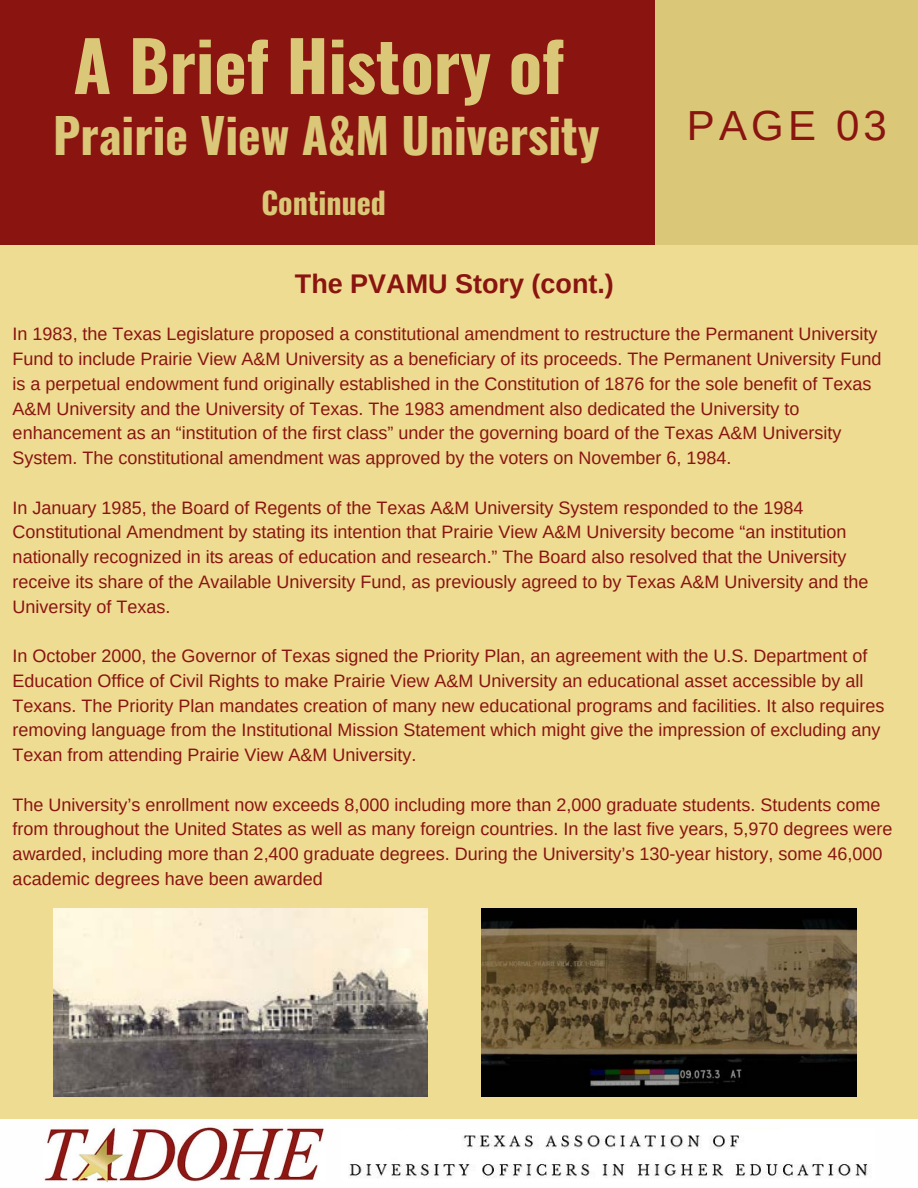
<style>
.page{position:relative;width:918px;height:1188px;background:#eedc93}
.page>*{position:absolute;margin:0;border:0;box-sizing:border-box;transform-origin:0 0}
.t1{font:700 69px "Oswald";color:#dac778}
.t2{font:700 48px "Oswald";color:#dac778}
.t3{font:42px "Arimo";letter-spacing:.1em;color:#891410}
.t4{font:700 30px "Oswald";color:#dac778}
.t5{font:700 27px "Arimo";color:#891410}
.t6{font:18px/24.8px "Arimo";color:#891410}
</style>
<div class="page">
<div style="left:0;top:0;width:918px;height:244px;background:#dac778"></div>
<div style="left:0;top:0;width:655px;height:244px;background:#891410"></div>
<div style="left:0;top:1119px;width:918px;height:69px;background:#fefefe"></div>
<img style="left:44px;top:1126px;width:280px;height:57px">
<img style="left:349px;top:1135px;width:519px;height:43px">
<img style="left:482px;top:909px;width:374px;height:188px">
<img style="left:53px;top:909px;width:375px;height:188px">
<p class="t1" style="left:73px;top:12px;width:492px">A Brief History of</p>
<p class="t2" style="left:53px;top:98px;width:548px">Prairie View A&amp;M University</p>
<p class="t3" style="left:687px;top:102px;width:202px">PAGE 03</p>
<p class="t4" style="left:261px;top:180px;width:126px">Continued</p>
<p class="t5" style="left:295px;top:269px;width:321px">The PVAMU Story (cont.)</p>
<p class="t6" style="left:13px;top:322px;width:870px">In 1983, the Texas Legislature proposed a constitutional amendment to restructure the Permanent University Fund to include Prairie View A&amp;M University as a beneficiary of its proceeds. The Permanent University Fund is a perpetual endowment fund originally established in the Constitution of 1876 for the sole benefit of Texas A&amp;M University and the University of Texas. The 1983 amendment also dedicated the University to enhancement as an “institution of the first class” under the governing board of the Texas A&amp;M University System. The constitutional amendment was approved by the voters on November 6, 1984.</p>
<p class="t6" style="left:13px;top:495px;width:857px">In January 1985, the Board of Regents of the Texas A&amp;M University System responded to the 1984<br>Constitutional Amendment by stating its intention that Prairie View A&amp;M University become “an institution nationally recognized in its areas of education and research.” The Board also resolved that the University receive its share of the Available University Fund, as previously agreed to by Texas A&amp;M University and the University of Texas.</p>
<p class="t6" style="left:13px;top:644px;width:873px">In October 2000, the Governor of Texas signed the Priority Plan, an agreement with the U.S. Department of Education Office of Civil Rights to make Prairie View A&amp;M University an educational asset accessible by all Texans. The Priority Plan mandates creation of many new educational programs and facilities. It also requires removing language from the Institutional Mission Statement which might give the impression of excluding any Texan from attending Prairie View A&amp;M University.</p>
<p class="t6" style="left:13px;top:792px;width:881px">The University’s enrollment now exceeds 8,000 including more than 2,000 graduate students. Students come from throughout the United States as well as many foreign countries. In the last five years, 5,970 degrees were awarded, including more than 2,400 graduate degrees. During the University’s 130-year history, some 46,000 academic degrees have been awarded</p>
</div>
